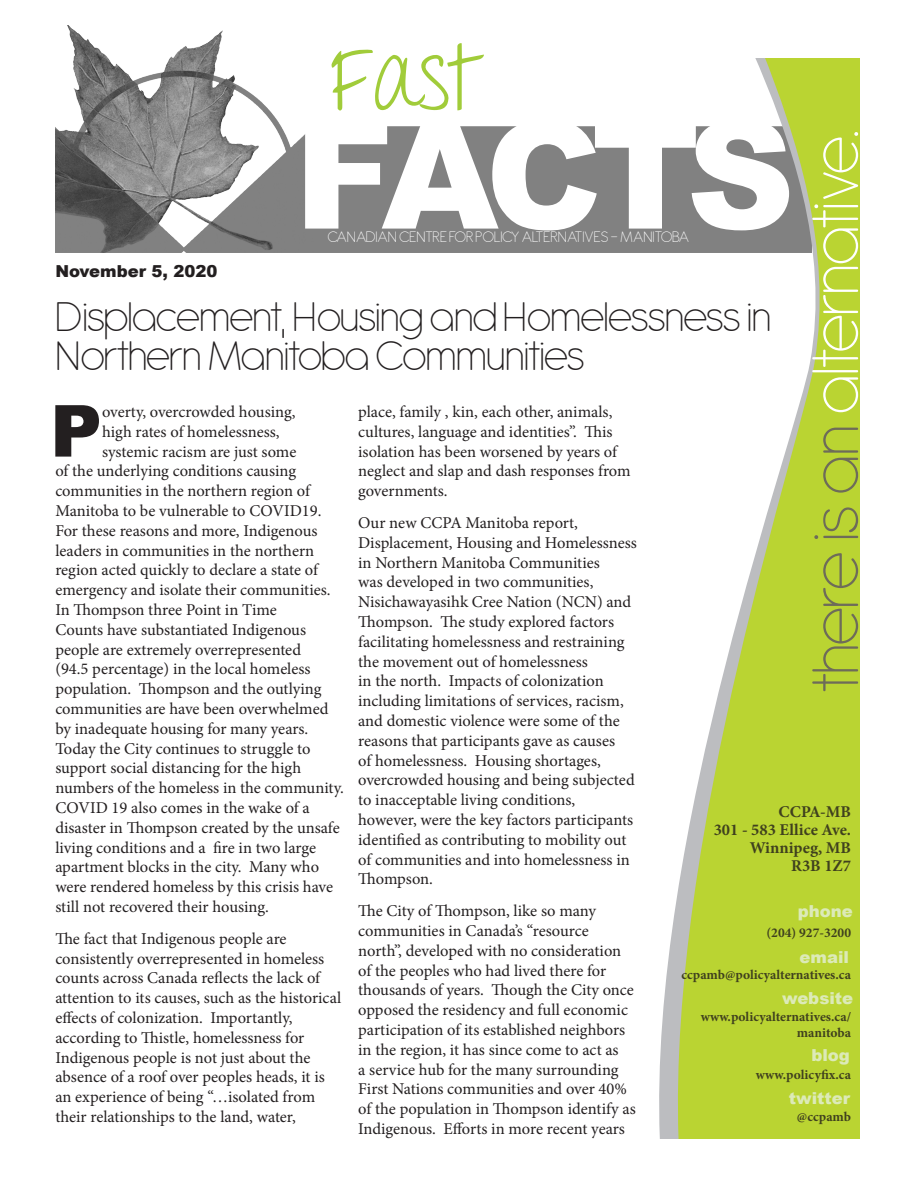
<style>
.page{position:relative;width:918px;height:1188px;background:#fff}
.page>*{position:absolute;margin:0;border:0;box-sizing:border-box;transform-origin:0 0}
.t1{font:900 150px "Arial";letter-spacing:-.085em;color:#fff}
.t2{font:90px "Throw My Hands Upinthe Air";color:#a1cc3a}
.t3{font:200 72px "Antipasto";letter-spacing:-.04em;color:#fff}
.t4{font:900 71.85px "Arial";color:#231f20}
.t5{font:200 45px/39px "Antipasto";letter-spacing:-.04em;color:#231f20}
.t6{font:16.5px/19.8px "Minion Pro";letter-spacing:-.005em;color:#231f20}
.t7{font:200 16.5px "Antipasto";color:#fff}
.t8{font:700 16.5px "Minion Pro";color:#40411e}
.t9{font:900 16.5px "Arial";color:#dceab8}
.t10{font:900 16.5px "Arial";color:#231f20}
.t11{font:700 13.5px/16.5px "Minion Pro";color:#40411e;text-align:right}
.s1{color:#6e6c59}
</style>
<div class="page">
<img style="left:55px;top:25px;width:593px;height:228px">
<svg style="left:648px;top:126px;width:14px;height:1012px"></svg>
<svg style="left:662px;top:58px;width:198px;height:1080px;fill:#bad432"></svg>
<p class="t2" style="left:329px;top:25px;width:151px">Fast</p>
<p class="t1" style="left:294px;top:92px;width:502px">FACTS</p>
<p class="t7" style="left:328px;top:227px;width:363px">CANADIAN CENTRE FOR POLICY ALTERNATIVES - MANITOBA</p>
<p class="t3" style="left:794px;top:693px;width:566px;rotate:-90deg"><span class="s1">there is an</span> alternative.</p>
<p class="t10" style="left:55px;top:262px;width:164px">November 5, 2020</p>
<p class="t5" style="left:55px;top:298px;width:718px">Displacement, Housing and Homelessness in<br>Northern Manitoba Communities</p>
<p class="t4" style="left:50px;top:391px;width:53px">P</p>
<p class="t6" style="left:102px;top:402px;width:195px">overty, overcrowded housing,</p>
<p class="t6" style="left:358px;top:402px;width:274px">place, family , kin, each other, animals, cultures, language and identities”. This isolation has been worsened by years of neglect and slap and dash responses from governments.</p>
<p class="t6" style="left:358px;top:513px;width:280px">Our new CCPA Manitoba report, Displacement, Housing and Homelessness in Northern Manitoba Communities<br>was developed in two communities, Nisichawayasihk Cree Nation (NCN) and Thompson. The study explored factors facilitating homelessness and restraining the movement out of homelessness<br>in the north. Impacts of colonization including limitations of services, racism, and domestic violence were some of the reasons that participants gave as causes<br>of homelessness. Housing shortages, overcrowded housing and being subjected to inacceptable living conditions, however, were the key factors participants identified as contributing to mobility out of communities and into homelessness in Thompson.</p>
<p class="t6" style="left:358px;top:901px;width:279px">The City of Thompson, like so many communities in Canada’s “resource north”, developed with no consideration of the peoples who had lived there for thousands of years. Though the City once opposed the residency and full economic participation of its established neighbors in the region, it has since come to act as<br>a service hub for the many surrounding First Nations communities and over 40% of the population in Thompson identify as Indigenous. Efforts in more recent years</p>
<p class="t6" style="left:102px;top:422px;width:179px">high rates of homelessness,</p>
<p class="t6" style="left:102px;top:442px;width:196px">systemic racism are just some</p>
<p class="t6" style="left:55px;top:461px;width:242px">of the underlying conditions causing</p>
<p class="t6" style="left:55px;top:481px;width:256px">communities in the northern region of</p>
<p class="t6" style="left:55px;top:501px;width:268px">Manitoba to be vulnerable to COVID19.</p>
<p class="t6" style="left:55px;top:521px;width:264px">For these reasons and more, Indigenous</p>
<p class="t6" style="left:55px;top:541px;width:260px">leaders in communities in the northern</p>
<p class="t6" style="left:55px;top:560px;width:264px">region acted quickly to declare a state of</p>
<p class="t6" style="left:55px;top:580px;width:277px">emergency and isolate their communities.</p>
<p class="t6" style="left:55px;top:600px;width:223px">In Thompson three Point in Time</p>
<p class="t6" style="left:55px;top:620px;width:252px">Counts have substantiated Indigenous</p>
<p class="t6" style="left:55px;top:640px;width:247px">people are extremely overrepresented</p>
<p class="t6" style="left:55px;top:659px;width:257px">(94.5 percentage) in the local homeless</p>
<p class="t6" style="left:55px;top:679px;width:268px">population. Thompson and the outlying</p>
<p class="t6" style="left:55px;top:699px;width:275px">communities are have been overwhelmed</p>
<p class="t6" style="left:55px;top:719px;width:254px">by inadequate housing for many years.</p>
<p class="t6" style="left:55px;top:739px;width:257px">Today the City continues to struggle to</p>
<p class="t6" style="left:55px;top:758px;width:247px">support social distancing for the high</p>
<p class="t6" style="left:55px;top:778px;width:290px">numbers of the homeless in the community.</p>
<p class="t6" style="left:55px;top:798px;width:256px">COVID 19 also comes in the wake of a</p>
<p class="t6" style="left:55px;top:818px;width:286px">disaster in Thompson created by the unsafe</p>
<p class="t6" style="left:55px;top:838px;width:262px">living conditions and a fire in two large</p>
<p class="t6" style="left:55px;top:857px;width:265px">apartment blocks in the city. Many who</p>
<p class="t6" style="left:55px;top:877px;width:279px">were rendered homeless by this crisis have</p>
<p class="t6" style="left:55px;top:897px;width:215px">still not recovered their housing.</p>
<p class="t6" style="left:55px;top:929px;width:287px">The fact that Indigenous people are consistently overrepresented in homeless counts across Canada reflects the lack of attention to its causes, such as the historical effects of colonization. Importantly, according to Thistle, homelessness for Indigenous people is not just about the absence of a roof over peoples heads, it is an experience of being “…isolated from their relationships to the land, water,</p>
<p class="t8" style="left:779px;top:800px;width:74px">CCPA-MB</p>
<p class="t8" style="left:714px;top:818px;width:139px">301 - 583 Ellice Ave.</p>
<p class="t8" style="left:750px;top:836px;width:103px">Winnipeg, MB</p>
<p class="t8" style="left:791px;top:854px;width:61px">R3B 1Z7</p>
<p class="t9" style="left:798px;top:902px;width:57px">phone</p>
<p class="t11" style="left:767px;top:924px;width:86px">(204) 927-3200</p>
<p class="t11" style="left:681px;top:966px;width:171px">ccpamb@policyalternatives.ca</p>
<p class="t11" style="left:701px;top:1008px;width:152px">www.policyalternatives.ca/ manitoba</p>
<p class="t11" style="left:756px;top:1067px;width:97px">www.policyfix.ca</p>
<p class="t11" style="left:797px;top:1109px;width:56px">@ccpamb</p>
<p class="t9" style="left:800px;top:947px;width:51px">email</p>
<p class="t9" style="left:782px;top:989px;width:73px">website</p>
<p class="t9" style="left:811px;top:1046px;width:40px">blog</p>
<p class="t9" style="left:789px;top:1089px;width:63px">twitter</p>
</div>
